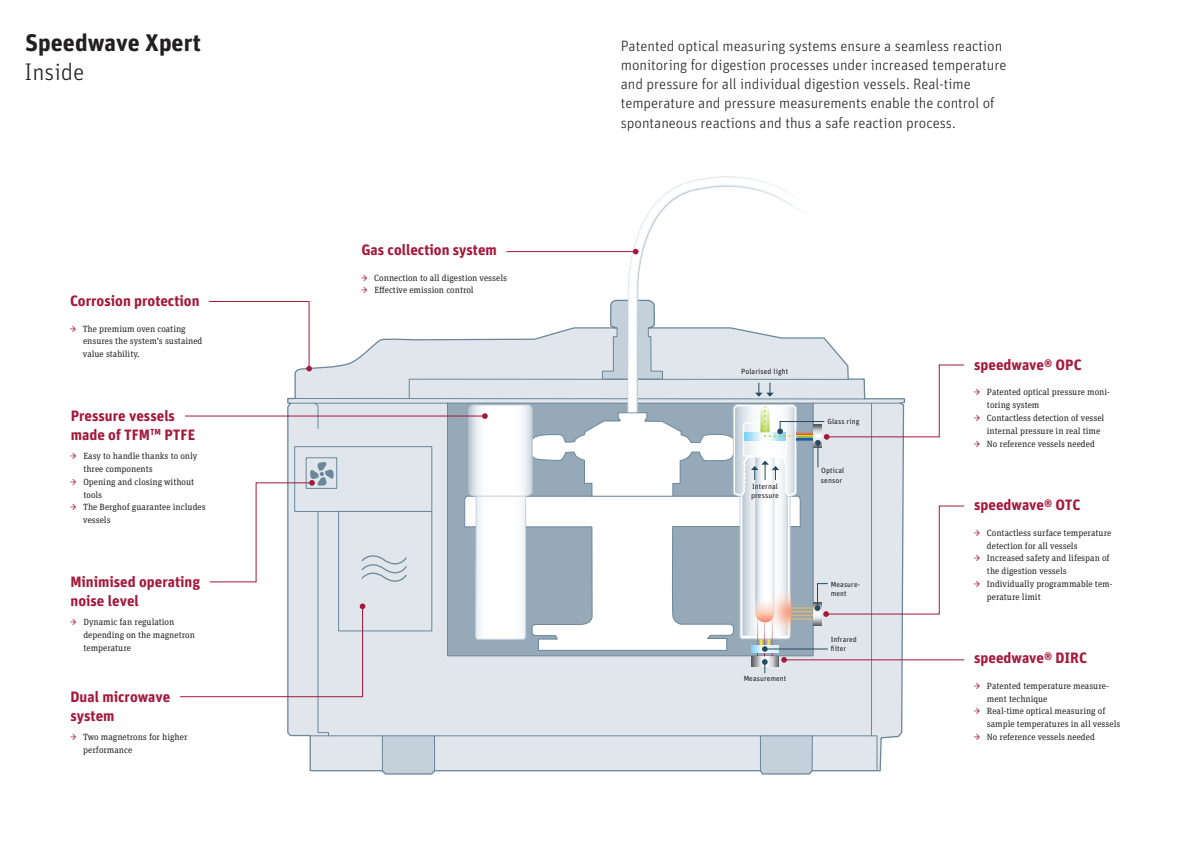
<style>
.page{position:relative;width:1191px;height:842px;background:#fff}
.page>*{position:absolute;margin:0;border:0;box-sizing:border-box;transform-origin:0 0}
.t1{font:700 24px "Unit Pro";color:#231f20}
.t2{font:300 24px "Unit Pro";color:#231f20}
.t3{font:300 15px/19.1px "Unit Pro";color:#231f20}
.t4{font:700 15px/19.1px "Unit Pro";color:#a5193b}
.t5{font:9px/12.8px "Unit Slab Pro";color:#231f20}
.t6{font:7.5px/9.6px "Unit Pro";letter-spacing:.01em;color:#231f20}
.t7{font:7.4px/9.5px "Unit Pro";letter-spacing:.01em;color:#231f20}
.s1{color:#a5193b}
</style>
<div class="page">
<hr style="left:506px;top:251px;width:89px;height:1px;background:#a5193b">
<svg style="left:627px;top:177px;width:88px;height:123px"></svg>
<svg style="left:715px;top:176px;width:89px;height:37px"></svg>
<hr style="left:595px;top:251px;width:41px;height:1px;background:#a5193b">
<svg style="left:633px;top:249px;width:5px;height:5px"></svg>
<svg style="left:180px;top:300px;width:784px;height:474px"></svg>
<h1 class="t1" style="left:25px;top:25px;width:177px">Speedwave Xpert</h1>
<h1 class="t2" style="left:25px;top:56px;width:61px">Inside</h1>
<h2 class="t4" style="left:70px;top:290px;width:131px">Corrosion protection</h2>
<p class="t5" style="left:83px;top:322px;width:121px;text-indent:-13px"><span class="s1">→</span> The premium oven coating ensures the system’s sustained value stability.</p>
<h2 class="t4" style="left:71px;top:405px;width:126px">Pressure vessels made of TFM<sup>TM</sup> PTFE</h2>
<p class="t5" style="left:83px;top:449px;width:115px;text-indent:-13px"><span class="s1">→</span> Easy to handle thanks to only three components</p>
<p class="t5" style="left:83px;top:475px;width:112px;text-indent:-13px"><span class="s1">→</span> Opening and closing without tools</p>
<p class="t5" style="left:83px;top:500px;width:124px;text-indent:-13px"><span class="s1">→</span> The Berghof guarantee includes vessels</p>
<h2 class="t4" style="left:70px;top:571px;width:131px">Minimised operating noise level</h2>
<p class="t5" style="left:83px;top:615px;width:113px;text-indent:-13px"><span class="s1">→</span> Dynamic fan regulation depending on the magnetron temperature</p>
<h2 class="t4" style="left:70px;top:686px;width:101px">Dual microwave system</h2>
<p class="t5" style="left:83px;top:730px;width:106px;text-indent:-13px"><span class="s1">→</span> Two magnetrons for higher performance</p>
<h2 class="t4" style="left:361px;top:239px;width:137px">Gas collection system</h2>
<p class="t5" style="left:361px;top:271px;width:147px"><span class="s1">→</span> Connection to all digestion vessels</p>
<p class="t5" style="left:361px;top:284px;width:114px"><span class="s1">→</span> Effective emission control</p>
<p class="t3" style="left:620px;top:36px;width:387px">Patented optical measuring systems ensure a seamless reaction monitoring for digestion processes under increased temperature and pressure for all individual digestion vessels. Real-time temperature and pressure measurements enable the control of spontaneous reactions and thus a safe reaction process.</p>
<p class="t6" style="left:741px;top:367px;width:49px">polarised light</p>
<p class="t6" style="left:751px;top:481px;width:29px">internal pressure</p>
<p class="t7" style="left:743px;top:674px;width:44px">measurement</p>
<p class="t6" style="left:827px;top:416px;width:34px">Glass ring</p>
<p class="t6" style="left:821px;top:466px;width:25px">optical sensor</p>
<p class="t7" style="left:830px;top:579px;width:31px">measure&shy;ment</p>
<p class="t7" style="left:831px;top:634px;width:28px">infrared filter</p>
<h2 class="t4" style="left:974px;top:354px;width:109px">speedwave® OPC</h2>
<p class="t5" style="left:987px;top:386px;width:124px;text-indent:-13px"><span class="s1">→</span> Patented optical pressure moni&shy;toring system</p>
<p class="t5" style="left:987px;top:411px;width:119px;text-indent:-13px"><span class="s1">→</span> Contactless detection of vessel internal pressure in real time</p>
<p class="t5" style="left:973px;top:437px;width:123px"><span class="s1">→</span> No reference vessels needed</p>
<h2 class="t4" style="left:974px;top:495px;width:108px">speedwave® OTC</h2>
<p class="t5" style="left:987px;top:526px;width:126px;text-indent:-13px"><span class="s1">→</span> Contactless surface temperature detection for all vessels</p>
<p class="t5" style="left:987px;top:551px;width:124px;text-indent:-13px"><span class="s1">→</span> Increased safety and lifespan of the digestion vessels</p>
<p class="t5" style="left:987px;top:577px;width:127px;text-indent:-13px"><span class="s1">→</span> Individually programmable tem&shy;perature limit</p>
<h2 class="t4" style="left:974px;top:648px;width:114px">speedwave® DIRC</h2>
<p class="t5" style="left:987px;top:679px;width:124px;text-indent:-13px"><span class="s1">→</span> Patented temperature measure&shy;ment technique</p>
<p class="t5" style="left:987px;top:705px;width:135px;text-indent:-13px"><span class="s1">→</span> Real-time optical measuring of sample temperatures in all vessels</p>
<p class="t5" style="left:973px;top:730px;width:123px"><span class="s1">→</span> No reference vessels needed</p>
</div>
